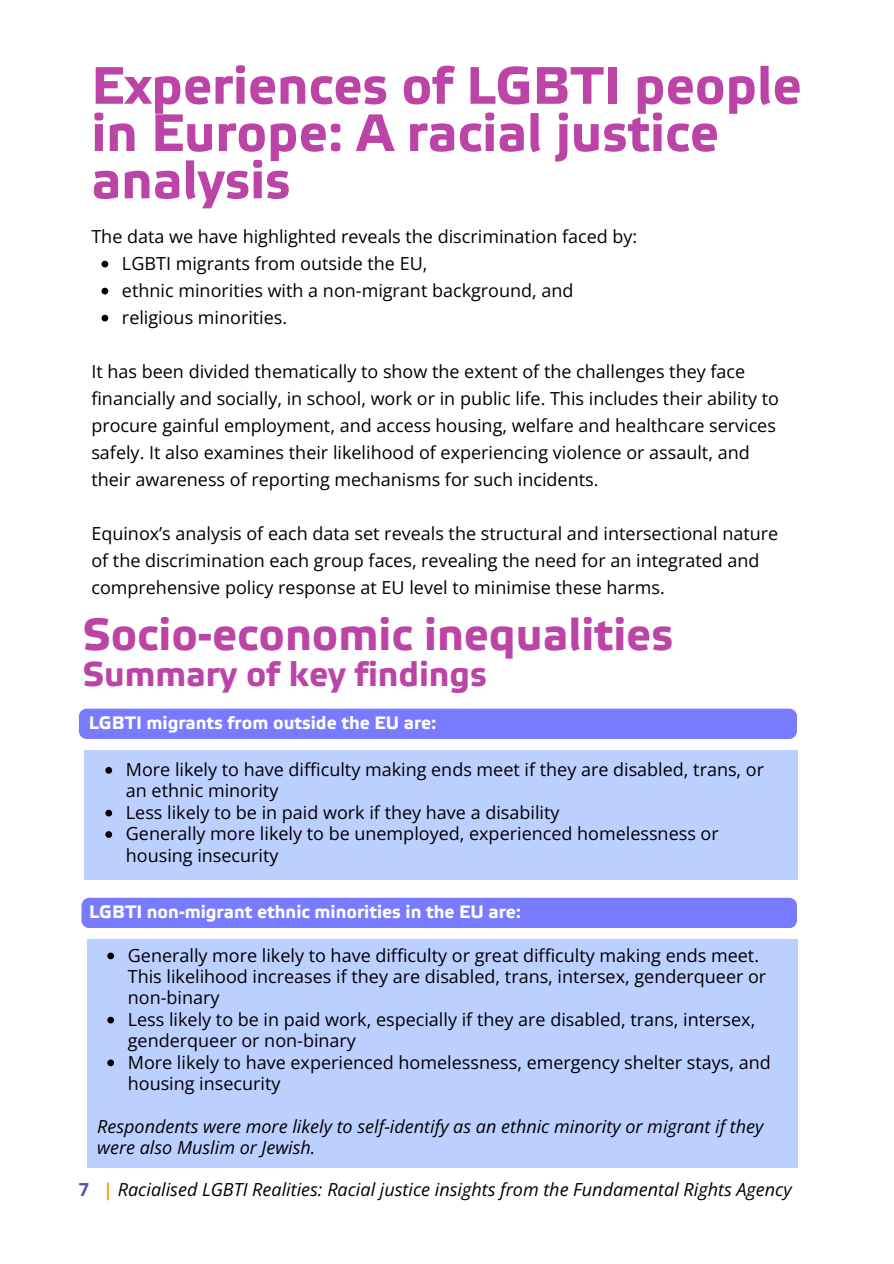
<style>
.page{position:relative;width:894px;height:1264px;background:#fff}
.page>*{position:absolute;margin:0;border:0;box-sizing:border-box;transform-origin:0 0}
.t1{font:700 52.5px/47.2px "Etelka Text Pro";color:#bb44a6}
.t2{font:700 45px "Etelka Text Pro";color:#bb44a6}
.t3{font:700 34.5px "Etelka Text Pro";color:#bb44a6}
.t4{font:18px/27px "Open Sans";color:#000}
.t5{font:italic 18px/21.3px "Open Sans";color:#000}
.t6{font:700 18px "Etelka Text Pro";color:#fff}
.s1{font-weight:700;font-style:normal;color:#5052ab}
.s2{font-weight:700;font-style:normal;color:#ef9c2a}
</style>
<div class="page">
<div style="left:84px;top:749px;width:712px;height:130px;background:#bbd0ff"></div>
<div style="left:79px;top:708px;width:717px;height:31px;background:#787bff"></div>
<div style="left:87px;top:939px;width:710px;height:228px;background:#bbd0ff"></div>
<div style="left:81px;top:897px;width:715px;height:31px;background:#787bff"></div>
<svg style="left:101px;top:261px;width:7px;height:6px"></svg>
<svg style="left:101px;top:288px;width:7px;height:6px"></svg>
<svg style="left:101px;top:315px;width:7px;height:6px"></svg>
<svg style="left:105px;top:767px;width:7px;height:6px"></svg>
<svg style="left:105px;top:809px;width:7px;height:7px"></svg>
<svg style="left:105px;top:831px;width:7px;height:6px"></svg>
<svg style="left:107px;top:952px;width:7px;height:7px"></svg>
<svg style="left:107px;top:1016px;width:7px;height:7px"></svg>
<svg style="left:107px;top:1059px;width:7px;height:7px"></svg>
<p class="t1" style="left:91px;top:64px;width:711px">Experiences of LGBTI people in Europe: A racial justice analysis</p>
<h1 class="t4" style="left:91px;top:222px;width:547px">The data we have highlighted reveals the discrimination faced by:</h1>
<p class="t4" style="left:122px;top:249px;width:307px">LGBTI migrants from outside the EU,</p>
<p class="t4" style="left:122px;top:276px;width:453px">ethnic minorities with a non-migrant background, and</p>
<p class="t4" style="left:122px;top:303px;width:167px">religious minorities.</p>
<p class="t4" style="left:91px;top:357px;width:689px">It has been divided thematically to show the extent of the challenges they face financially and socially, in school, work or in public life. This includes their ability to procure gainful employment, and access housing, welfare and healthcare services safely. It also examines their likelihood of experiencing violence or assault, and their awareness of reporting mechanisms for such incidents.</p>
<p class="t4" style="left:91px;top:519px;width:688px">Equinox’s analysis of each data set reveals the structural and intersectional nature of the discrimination each group faces, revealing the need for an integrated and comprehensive policy response at EU level to minimise these harms.</p>
<h3 class="t2" style="left:83px;top:610px;width:591px">Socio-economic inequalities</h3>
<p class="t3" style="left:83px;top:654px;width:405px">Summary of key findings</p>
<h4 class="t6" style="left:89px;top:713px;width:349px">LGBTI migrants from outside the EU are:</h4>
<p class="t4" style="left:126px;top:758px;width:639px;line-height:21.3px">More likely to have difficulty making ends meet if they are disabled, trans, or an ethnic minority</p>
<p class="t4" style="left:126px;top:798px;width:435px">Less likely to be in paid work if they have a disability</p>
<p class="t4" style="left:126px;top:822px;width:594px;line-height:21.3px">Generally more likely to be unemployed, experienced homelessness or housing insecurity</p>
<h4 class="t6" style="left:89px;top:902px;width:433px">LGBTI non-migrant ethnic minorities in the EU are:</h4>
<p class="t4" style="left:128px;top:943px;width:639px;line-height:21.3px">Generally more likely to have difficulty or great difficulty making ends meet.<br>This likelihood increases if they are disabled, trans, intersex, genderqueer or non-binary</p>
<p class="t4" style="left:128px;top:1008px;width:629px;line-height:21.3px">Less likely to be in paid work, especially if they are disabled, trans, intersex, genderqueer or non-binary</p>
<p class="t4" style="left:128px;top:1050px;width:644px;line-height:21.3px">More likely to have experienced homelessness, emergency shelter stays, and housing insecurity</p>
<p class="t5" style="left:97px;top:1114px;width:667px">Respondents were more likely to self-identify as an ethnic minority or migrant if they were also Muslim or Jewish.</p>
<h2 class="t5" style="left:79px;top:1178px;width:714px"><span class="s1">7</span> <span class="s2">|</span> Racialised LGBTI Realities: Racial justice insights from the Fundamental Rights Agency</h2>
</div>
